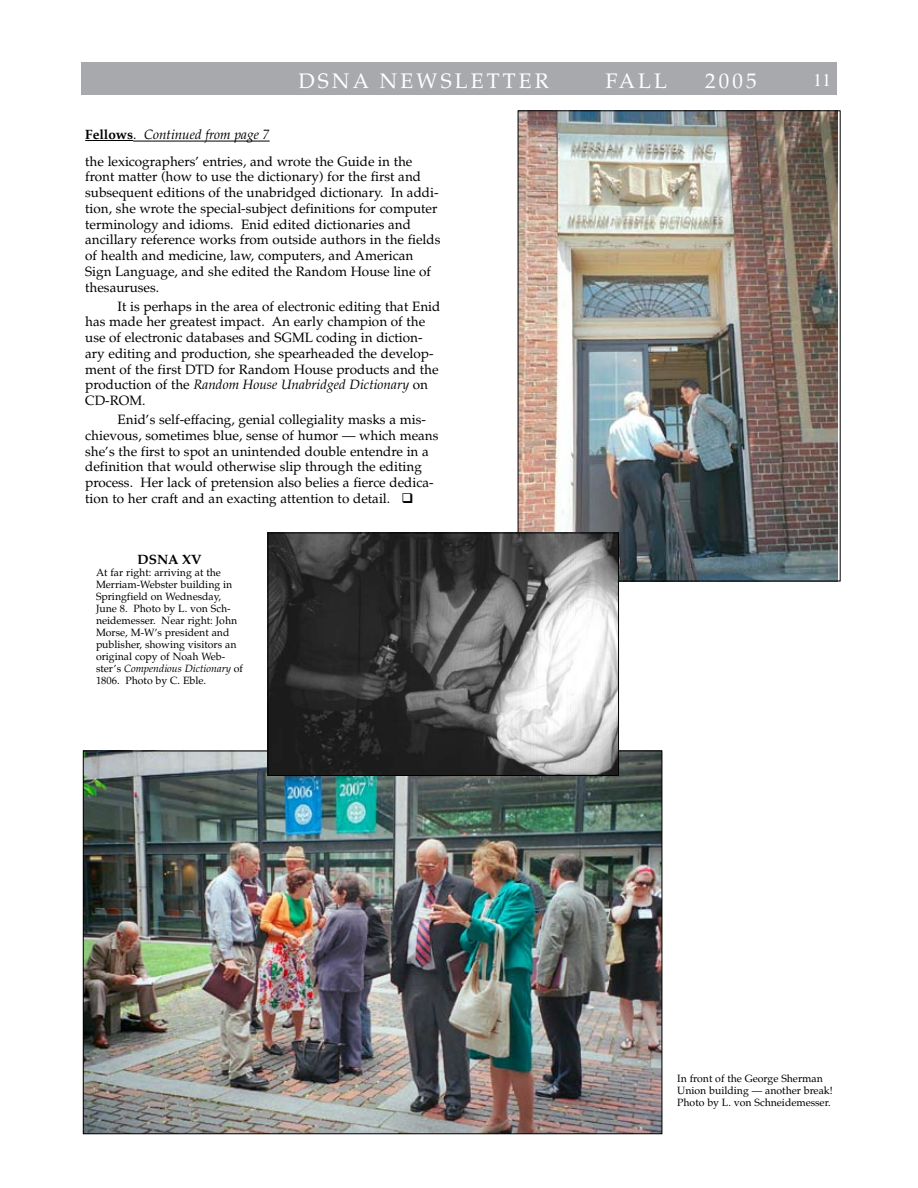
<style>
.page{position:relative;width:918px;height:1188px;background:#fff}
.page>*{position:absolute;margin:0;border:0;box-sizing:border-box;transform-origin:0 0}
.t1{font:21px "Palatino";letter-spacing:.15em;color:#fff}
.t2{font:18px "Times";color:#fff}
.t3{font:13.5px/15.8px "Palatino";color:#000}
.t4{font:italic 13.5px "Palatino";color:#000}
.t5{font:700 13.5px "Palatino";color:#000}
.t6{font:10.5px/12px "Palatino";color:#000}
.s1{font-weight:700;font-style:normal}
.s2{font-style:italic}
</style>
<div class="page">
<div style="left:81px;top:62px;width:756px;height:32px;background:#a7a9ac"></div>
<hr style="left:85px;top:140px;width:48px;height:1px;background:#000">
<hr style="left:133px;top:141px;width:137px;height:1px;background:#000">
<img style="left:520px;top:113px;width:318px;height:466px">
<img style="left:85px;top:753px;width:575px;height:379px">
<img style="left:270px;top:535px;width:347px;height:239px">
<div style="left:268px;top:533px;width:351px;height:243px;border:1px solid #000"></div>
<h1 class="t1" style="left:244px;top:68px;width:252px">DSNA NEWSLETTER</h1>
<h1 class="t1" style="left:298px;top:68px;width:252px">DSNA NEWSLETTER</h1>
<h1 class="t1" style="left:606px;top:68px;width:63px">FALL</h1>
<h1 class="t1" style="left:705px;top:68px;width:53px">2005</h1>
<h2 class="t2" style="left:813px;top:70px;width:19px">11</h2>
<p class="t4" style="left:85px;top:126px;width:186px"><span class="s1">Fellows</span>. Continued from page 7</p>
<p class="t3" style="left:85px;top:153px;width:357px">the lexicographers’ entries, and wrote the Guide in the front matter (how to use the dictionary) for the first and subsequent editions of the unabridged dictionary. In addi&shy;tion, she wrote the special-subject definitions for computer terminology and idioms. Enid edited dictionaries and ancillary reference works from outside authors in the fields of health and medicine, law, computers, and American Sign Language, and she edited the Random House line of thesauruses.</p>
<p class="t3" style="left:85px;top:298px;width:357px;text-indent:32px">It is perhaps in the area of electronic editing that Enid has made her greatest impact. An early champion of the use of electronic databases and SGML coding in diction&shy;ary editing and production, she spearheaded the develop&shy;ment of the first DTD for Random House products and the production of the <span class="s2">Random House Unabridged Dictionary</span> on CD-ROM.</p>
<p class="t3" style="left:85px;top:412px;width:355px;text-indent:32px">Enid’s self-effacing, genial collegiality masks a mis&shy;chievous, sometimes blue, sense of humor — which means she’s the first to spot an unintended double entendre in a definition that would otherwise slip through the editing process. Her lack of pretension also belies a fierce dedica&shy;tion to her craft and an exacting attention to detail. ❑</p>
<p class="t5" style="left:138px;top:551px;width:66px">DSNA XV</p>
<p class="t6" style="left:96px;top:567px;width:149px">At far right: arriving at the<br>Merriam-Webster building in<br>Springfield on Wednesday,<br>June 8. Photo by L. von Sch&shy;neidemesser. Near right: John<br>Morse, M-W’s president and publisher, showing visitors an original copy of Noah Web&shy;ster’s <span class="s2">Compendious Dictionary</span> of<br>1806. Photo by C. Eble.</p>
<p class="t6" style="left:677px;top:1072px;width:157px">In front of the George Sherman<br>Union building — another break!<br>Photo by L. von Schneidemesser.</p>
</div>
